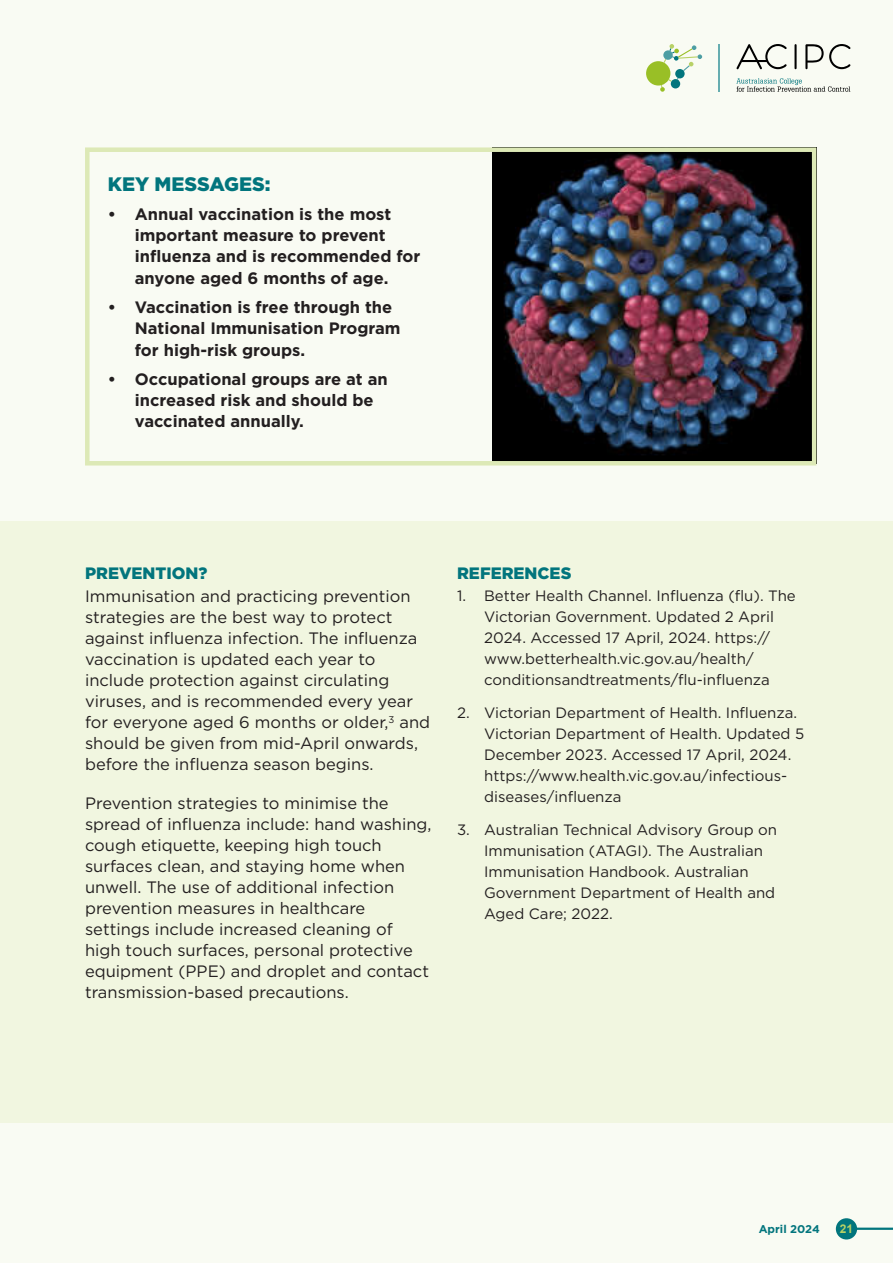
<style>
.page{position:relative;width:893px;height:1263px;background:#f9fbf3}
.page>*{position:absolute;margin:0;border:0;box-sizing:border-box;transform-origin:0 0}
.Para_Regular{font:900 19.5px "Gotham";color:#02757d}
.Para_Regular-2{font:16.5px/21px "Gotham";color:#231f20}
.t1{font:700 16.5px/21px "Gotham";color:#231f20}
.Para_Regular-3{font:900 16.5px "Gotham";color:#02757d}
.t2{font:15px/21px "Gotham";color:#231f20}
.t3{font:700 12px "Arial";color:#b8d166}
.t4{font:700 11.25px "Gotham";color:#02757d}
</style>
<div class="page">
<div style="left:0;top:521px;width:893px;height:602px;background:#f1f6e0"></div>
<img style="left:493px;top:152px;width:318px;height:308px">
<svg style="left:736px;top:44px;width:51px;height:25px"></svg>
<hr style="left:794px;top:44px;width:3px;height:25px;background:#000">
<svg style="left:805px;top:44px;width:45px;height:25px"></svg>
<svg style="left:736px;top:78px;width:114px;height:14px"></svg>
<hr style="left:719px;top:44px;width:1px;height:48px;background:#66adb0">
<svg style="left:646px;top:44px;width:56px;height:48px"></svg>
<div style="left:836px;top:1218px;width:21px;height:21px;background:#02757d;border-radius:50%"></div>
<hr style="left:854px;top:1227px;width:39px;height:3px;background:#02757d">
<div style="left:85px;top:147px;width:731px;height:318px;border:4px solid #dde9b6"></div>
<p class="Para_Regular" style="left:108px;top:171px;width:164px">KEY MESSAGES:</p>
<p class="t1" style="left:135px;top:203px;width:287px;text-indent:-27px">• Annual vaccination is the most important measure to prevent influenza and is recommended for</p>
<p class="t1" style="left:135px;top:268px;width:255px">anyone aged 6 months of age.</p>
<p class="t1" style="left:135px;top:296px;width:267px;text-indent:-27px">• Vaccination is free through the<br>National Immunisation Program</p>
<p class="t1" style="left:135px;top:340px;width:172px">for high-risk groups.</p>
<p class="t1" style="left:135px;top:368px;width:254px;text-indent:-27px">• Occupational groups are at an increased risk and should be vaccinated annually.</p>
<p class="Para_Regular-3" style="left:85px;top:562px;width:124px">PREVENTION?</p>
<p class="Para_Regular-2" style="left:85px;top:585px;width:347px">Immunisation and practicing prevention strategies are the best way to protect against influenza infection. The influenza vaccination is updated each year to include protection against circulating viruses, and is recommended every year for everyone aged 6 months or older,<sup>3</sup> and should be given from mid-April onwards, before the influenza season begins.</p>
<p class="Para_Regular-2" style="left:85px;top:792px;width:348px">Prevention strategies to minimise the spread of influenza include: hand washing, cough etiquette, keeping high touch surfaces clean, and staying home when unwell. The use of additional infection prevention measures in healthcare settings include increased cleaning of high touch surfaces, personal protective equipment (PPE) and droplet and contact transmission-based precautions.</p>
<p class="Para_Regular-3" style="left:457px;top:561px;width:116px">REFERENCES</p>
<p class="t2" style="left:484px;top:585px;width:313px;text-indent:-27px">1. Better Health Channel. Influenza (flu). The Victorian Government. Updated 2 April 2024. Accessed 17 April, 2024. https:// www.betterhealth.vic.gov.au/health/ conditionsandtreatments/flu-influenza</p>
<p class="t2" style="left:484px;top:702px;width:322px;text-indent:-27px">2. Victorian Department of Health. Influenza.<br>Victorian Department of Health. Updated 5<br>December 2023. Accessed 17 April, 2024. https://www.health.vic.gov.au/infectious&shy;diseases/influenza</p>
<p class="t2" style="left:484px;top:819px;width:295px;text-indent:-27px">3. Australian Technical Advisory Group on Immunisation (ATAGI). The Australian Immunisation Handbook. Australian Government Department of Health and Aged Care; 2022.</p>
<p class="t4" style="left:759px;top:1222px;width:63px">April 2024</p>
<p class="t3" style="left:840px;top:1221px;width:15px">21</p>
</div>
